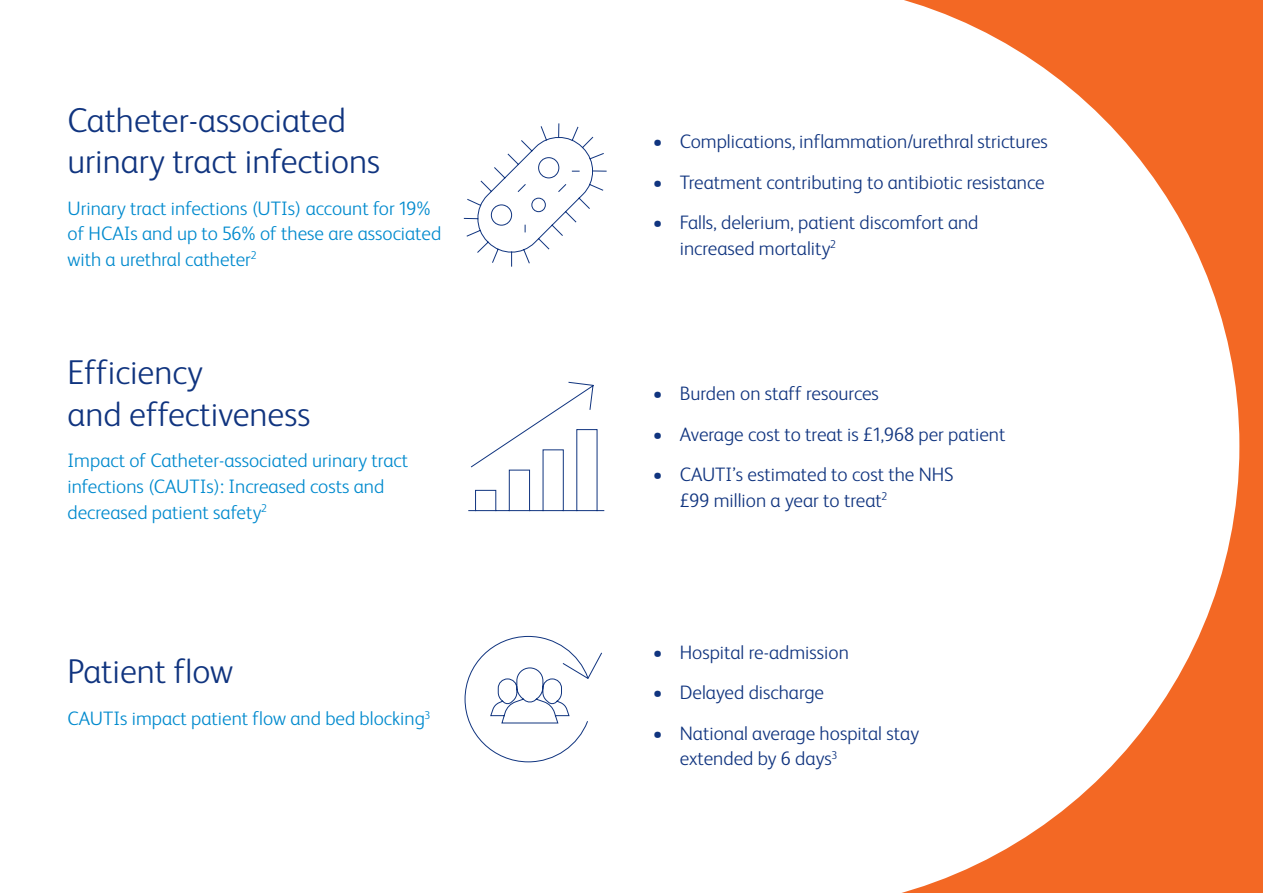
<style>
.page{position:relative;width:1263px;height:893px;background:#fff}
.page>*{position:absolute;margin:0;border:0;box-sizing:border-box;transform-origin:0 0}
.t1{font:300 34.5px/41.2px "FS Albert Pro";color:#10347f}
.t2{font:300 19.5px/25.5px "FS Albert Pro";color:#10347f}
.t3{font:300 19.5px/25.5px "FS Albert Pro";color:#008ace}
</style>
<div class="page">
<svg style="left:901px;top:0;width:362px;height:893px"></svg>
<svg style="left:463px;top:123px;width:144px;height:144px"></svg>
<svg style="left:468px;top:381px;width:137px;height:130px"></svg>
<svg style="left:464px;top:636px;width:138px;height:127px"></svg>
<h1 class="t1" style="left:68px;top:97px;width:314px">Catheter-associated urinary tract infections</h1>
<p class="t3" style="left:68px;top:194px;width:375px">Urinary tract infections (UTIs) account for 19% of HCAIs and up to 56% of these are associated with a urethral catheter<sup>2</sup></p>
<h1 class="t1" style="left:68px;top:350px;width:244px">Efficiency<br>and effectiveness</h1>
<p class="t3" style="left:68px;top:447px;width:342px">Impact of Catheter-associated urinary tract infections (CAUTIs): Increased costs and decreased patient safety<sup>2</sup></p>
<h1 class="t1" style="left:68px;top:648px;width:167px">Patient flow</h1>
<p class="t3" style="left:68px;top:704px;width:364px">CAUTIs impact patient flow and bed blocking<sup>3</sup></p>
<p class="t2" style="left:653px;top:127px;width:397px">• Complications, inflammation/urethral strictures</p>
<p class="t2" style="left:653px;top:168px;width:393px">• Treatment contributing to antibiotic resistance</p>
<p class="t2" style="left:680px;top:208px;width:300px;text-indent:-27px">• Falls, delerium, patient discomfort and increased mortality<sup>2</sup></p>
<p class="t2" style="left:653px;top:380px;width:228px">• Burden on staff resources</p>
<p class="t2" style="left:653px;top:420px;width:354px">• Average cost to treat is £1,968 per patient</p>
<p class="t2" style="left:680px;top:461px;width:275px;text-indent:-27px">• CAUTI’s estimated to cost the NHS £99 million a year to treat<sup>2</sup></p>
<p class="t2" style="left:653px;top:638px;width:198px">• Hospital re-admission</p>
<p class="t2" style="left:653px;top:678px;width:173px">• Delayed discharge</p>
<p class="t2" style="left:680px;top:719px;width:241px;text-indent:-27px">• National average hospital stay extended by 6 days<sup>3</sup></p>
</div>
